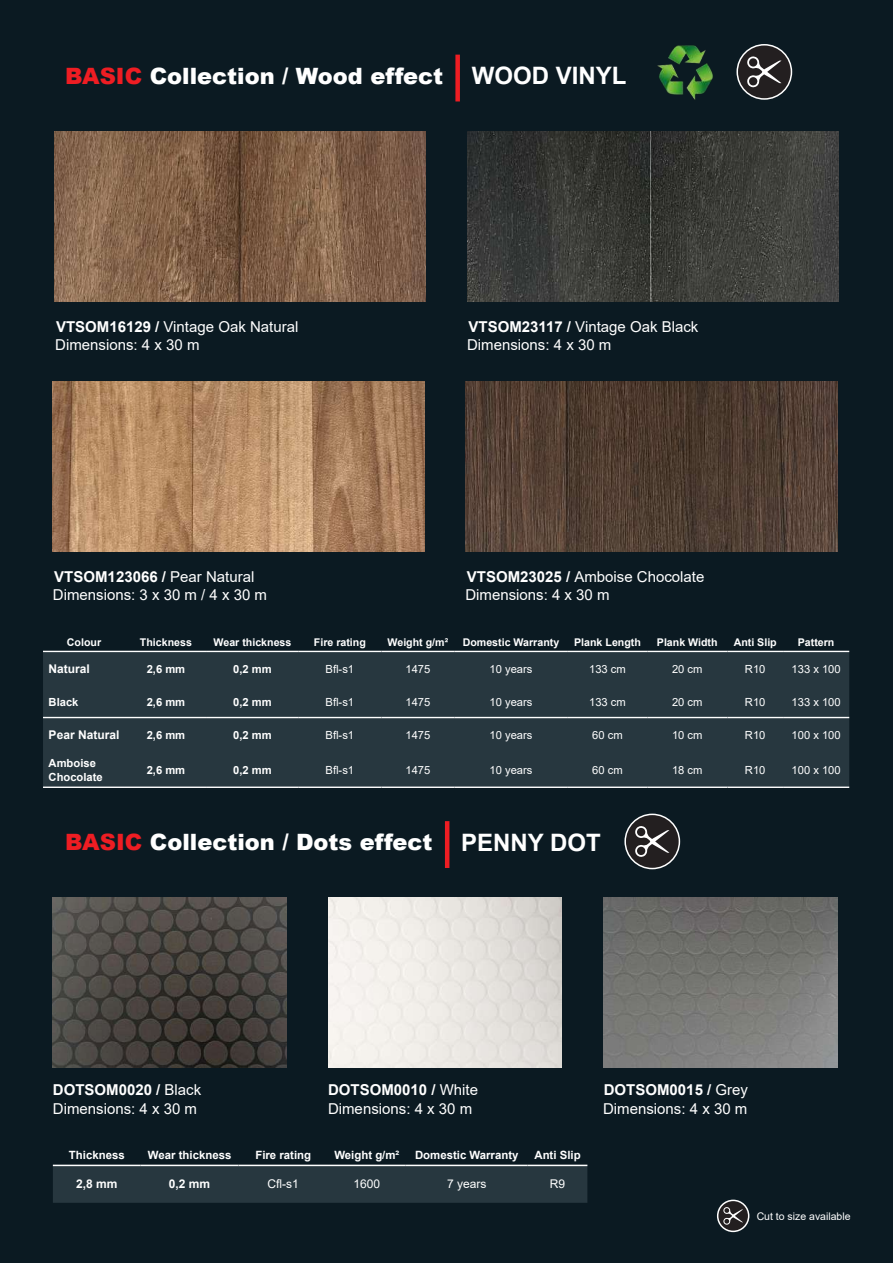
<style>
.page{position:relative;width:893px;height:1263px;background:#0b1a22}
.page>*{position:absolute;margin:0;border:0;box-sizing:border-box;transform-origin:0 0}
.t1{font:900 22.5px "Arial";color:#fff}
.t2{font:15px "Arial";color:#fff}
.t3{font:700 15px "Arial";color:#fff}
.t4{font:700 12px "Arial";color:#fff}
.t5{font:12px "Arial";color:#fff}
.t6{font:700 11.4px "Arial";color:#fff}
.t7{font:11.25px "Arial";color:#fff}
.t8{font:700 11.25px/13.5px "Arial";color:#fff}
.t9{font:700 10.65px "Arial";color:#fff}
.t10{font:10.5px "Arial";color:#fff}
.s1{color:#ee1d23}
.s2{font-weight:700;font-size:24px}
.s3{font-weight:700}
.s4{font-weight:400}
</style>
<div class="page">
<img style="left:467px;top:132px;width:372px;height:170px">
<img style="left:55px;top:132px;width:371px;height:170px">
<img style="left:657px;top:45px;width:56px;height:55px">
<div style="left:455px;top:55px;width:5px;height:46px;background:#ee1d23"></div>
<img style="left:465px;top:382px;width:372px;height:170px">
<img style="left:53px;top:382px;width:371px;height:170px">
<div style="left:43px;top:652px;width:806px;height:134px;background:#27373f"></div>
<hr style="left:43px;top:651px;width:82px;height:1px;background:#fff">
<hr style="left:125px;top:651px;width:82px;height:1px;background:#fff">
<hr style="left:207px;top:651px;width:91px;height:1px;background:#fff">
<hr style="left:298px;top:651px;width:84px;height:1px;background:#fff">
<hr style="left:382px;top:651px;width:72px;height:1px;background:#fff">
<hr style="left:454px;top:651px;width:114px;height:1px;background:#fff">
<hr style="left:568px;top:651px;width:79px;height:1px;background:#fff">
<hr style="left:647px;top:651px;width:80px;height:1px;background:#fff">
<hr style="left:727px;top:651px;width:56px;height:1px;background:#fff">
<hr style="left:783px;top:651px;width:66px;height:1px;background:#fff">
<hr style="left:43px;top:717px;width:82px;height:1px;background:#fff">
<hr style="left:125px;top:717px;width:82px;height:1px;background:#fff">
<hr style="left:207px;top:717px;width:91px;height:1px;background:#fff">
<hr style="left:298px;top:717px;width:84px;height:1px;background:#fff">
<hr style="left:382px;top:717px;width:72px;height:1px;background:#fff">
<hr style="left:454px;top:717px;width:114px;height:1px;background:#fff">
<hr style="left:568px;top:717px;width:79px;height:1px;background:#fff">
<hr style="left:647px;top:717px;width:80px;height:1px;background:#fff">
<hr style="left:727px;top:717px;width:56px;height:1px;background:#fff">
<hr style="left:783px;top:717px;width:66px;height:1px;background:#fff">
<hr style="left:43px;top:786px;width:82px;height:2px;background:#fff">
<hr style="left:125px;top:786px;width:82px;height:2px;background:#fff">
<hr style="left:207px;top:786px;width:91px;height:2px;background:#fff">
<hr style="left:298px;top:786px;width:84px;height:2px;background:#fff">
<hr style="left:382px;top:786px;width:72px;height:2px;background:#fff">
<hr style="left:454px;top:786px;width:114px;height:2px;background:#fff">
<hr style="left:568px;top:786px;width:79px;height:2px;background:#fff">
<hr style="left:647px;top:786px;width:80px;height:2px;background:#fff">
<hr style="left:727px;top:786px;width:56px;height:2px;background:#fff">
<hr style="left:783px;top:786px;width:66px;height:2px;background:#fff">
<img style="left:53px;top:897px;width:234px;height:170px">
<img style="left:328px;top:897px;width:234px;height:170px">
<img style="left:603px;top:897px;width:234px;height:170px">
<div style="left:53px;top:1166px;width:534px;height:37px;background:#27373f"></div>
<hr style="left:53px;top:1165px;width:88px;height:1px;background:#fff">
<hr style="left:141px;top:1165px;width:98px;height:1px;background:#fff">
<hr style="left:239px;top:1165px;width:89px;height:1px;background:#fff">
<hr style="left:328px;top:1165px;width:78px;height:1px;background:#fff">
<hr style="left:406px;top:1165px;width:122px;height:1px;background:#fff">
<hr style="left:528px;top:1165px;width:59px;height:1px;background:#fff">
<hr style="left:445px;top:821px;width:4px;height:47px;background:#ee1d23">
<div style="left:737px;top:45px;width:54px;height:54px;background:#231f20;border-radius:50%"></div>
<div style="left:736px;top:44px;width:56px;height:56px;border:2px solid #fff;border-radius:50%"></div>
<svg style="left:747px;top:56px;width:34px;height:31px"></svg>
<div style="left:625px;top:814px;width:54px;height:54px;background:#231f20;border-radius:50%"></div>
<div style="left:624px;top:814px;width:56px;height:55px;border:2px solid #fff;border-radius:50%"></div>
<svg style="left:635px;top:826px;width:34px;height:31px"></svg>
<div style="left:718px;top:1200px;width:31px;height:31px;background:#231f20;border-radius:50%"></div>
<div style="left:717px;top:1199px;width:32px;height:33px;border:2px solid #fff;border-radius:50%"></div>
<svg style="left:723px;top:1207px;width:20px;height:18px"></svg>
<h1 class="t1" style="left:65px;top:59px;width:563px"><span class="s1">BASIC</span> Collection / Wood effect <span class="s2">WOOD VINYL</span></h1>
<p class="t2" style="left:56px;top:316px;width:244px"><span class="s3">VTSOM16129 /</span> Vintage Oak Natural</p>
<p class="t2" style="left:469px;top:316px;width:231px"><span class="s3">VTSOM23117 /</span> Vintage Oak Black</p>
<p class="t2" style="left:55px;top:334px;width:146px">Dimensions: 4 x 30 m</p>
<p class="t2" style="left:467px;top:334px;width:146px">Dimensions: 4 x 30 m</p>
<p class="t3" style="left:54px;top:566px;width:202px">VTSOM123066 / <span class="s4">Pear Natural</span></p>
<p class="t2" style="left:467px;top:566px;width:239px"><span class="s3">VTSOM23025 /</span> Amboise Chocolate</p>
<p class="t2" style="left:53px;top:584px;width:216px">Dimensions: 3 x 30 m / 4 x 30 m</p>
<p class="t2" style="left:465px;top:584px;width:146px">Dimensions: 4 x 30 m</p>
<p class="t9" style="left:67px;top:634px;width:36px">Colour</p>
<p class="t9" style="left:140px;top:634px;width:54px">Thickness</p>
<p class="t9" style="left:214px;top:634px;width:79px">Wear thickness</p>
<p class="t9" style="left:314px;top:634px;width:53px">Fire rating</p>
<p class="t9" style="left:388px;top:634px;width:62px">Weight g/m²</p>
<p class="t9" style="left:463px;top:634px;width:98px">Domestic Warranty</p>
<p class="t9" style="left:574px;top:634px;width:68px">Plank Length</p>
<p class="t9" style="left:657px;top:634px;width:62px">Plank Width</p>
<p class="t9" style="left:734px;top:634px;width:45px">Anti Slip</p>
<p class="t9" style="left:798px;top:634px;width:38px">Pattern</p>
<p class="t4" style="left:49px;top:660px;width:43px">Natural</p>
<p class="t8" style="left:147px;top:662px;width:40px">2,6 mm</p>
<p class="t8" style="left:233px;top:662px;width:40px">0,2 mm</p>
<p class="t7" style="left:326px;top:661px;width:30px">Bfl-s1</p>
<p class="t7" style="left:405px;top:661px;width:26px">1475</p>
<p class="t7" style="left:490px;top:661px;width:44px">10 years</p>
<p class="t7" style="left:589px;top:661px;width:38px">133 cm</p>
<p class="t7" style="left:672px;top:661px;width:32px">20 cm</p>
<p class="t7" style="left:745px;top:661px;width:22px">R10</p>
<p class="t7" style="left:792px;top:661px;width:51px">133 x 100</p>
<p class="t8" style="left:49px;top:695px;width:31px">Black</p>
<p class="t8" style="left:147px;top:695px;width:40px">2,6 mm</p>
<p class="t8" style="left:233px;top:695px;width:40px">0,2 mm</p>
<p class="t7" style="left:326px;top:694px;width:30px">Bfl-s1</p>
<p class="t7" style="left:405px;top:694px;width:26px">1475</p>
<p class="t7" style="left:490px;top:694px;width:44px">10 years</p>
<p class="t7" style="left:589px;top:694px;width:38px">133 cm</p>
<p class="t7" style="left:672px;top:694px;width:32px">20 cm</p>
<p class="t7" style="left:745px;top:694px;width:22px">R10</p>
<p class="t7" style="left:792px;top:694px;width:51px">133 x 100</p>
<p class="t4" style="left:49px;top:727px;width:72px">Pear Natural</p>
<p class="t8" style="left:147px;top:728px;width:40px">2,6 mm</p>
<p class="t8" style="left:233px;top:728px;width:40px">0,2 mm</p>
<p class="t7" style="left:326px;top:727px;width:30px">Bfl-s1</p>
<p class="t7" style="left:405px;top:727px;width:26px">1475</p>
<p class="t7" style="left:490px;top:727px;width:44px">10 years</p>
<p class="t7" style="left:592px;top:727px;width:32px">60 cm</p>
<p class="t7" style="left:672px;top:727px;width:32px">10 cm</p>
<p class="t7" style="left:745px;top:727px;width:22px">R10</p>
<p class="t7" style="left:792px;top:727px;width:51px">100 x 100</p>
<p class="t8" style="left:49px;top:757px;width:56px">Amboise<br>Chocolate</p>
<p class="t8" style="left:147px;top:763px;width:40px">2,6 mm</p>
<p class="t8" style="left:233px;top:763px;width:40px">0,2 mm</p>
<p class="t7" style="left:326px;top:762px;width:30px">Bfl-s1</p>
<p class="t7" style="left:405px;top:762px;width:26px">1475</p>
<p class="t7" style="left:490px;top:762px;width:44px">10 years</p>
<p class="t7" style="left:592px;top:762px;width:32px">60 cm</p>
<p class="t7" style="left:672px;top:762px;width:32px">18 cm</p>
<p class="t7" style="left:745px;top:762px;width:22px">R10</p>
<p class="t7" style="left:792px;top:762px;width:51px">100 x 100</p>
<h1 class="t1" style="left:65px;top:826px;width:537px"><span class="s1">BASIC</span> Collection / Dots effect <span class="s2">PENNY DOT</span></h1>
<p class="t3" style="left:53px;top:1079px;width:150px">DOTSOM0020 / <span class="s4">Black</span></p>
<p class="t3" style="left:328px;top:1079px;width:152px">DOTSOM0010 / <span class="s4">White</span></p>
<p class="t3" style="left:604px;top:1079px;width:146px">DOTSOM0015 / <span class="s4">Grey</span></p>
<p class="t2" style="left:53px;top:1098px;width:146px">Dimensions: 4 x 30 m</p>
<p class="t2" style="left:328px;top:1098px;width:146px">Dimensions: 4 x 30 m</p>
<p class="t2" style="left:603px;top:1098px;width:146px">Dimensions: 4 x 30 m</p>
<p class="t6" style="left:69px;top:1147px;width:57px">Thickness</p>
<p class="t6" style="left:148px;top:1147px;width:85px">Wear thickness</p>
<p class="t6" style="left:255px;top:1147px;width:57px">Fire rating</p>
<p class="t6" style="left:334px;top:1147px;width:67px">Weight g/m²</p>
<p class="t6" style="left:415px;top:1147px;width:105px">Domestic Warranty</p>
<p class="t6" style="left:534px;top:1147px;width:48px">Anti Slip</p>
<p class="t4" style="left:76px;top:1176px;width:43px">2,8 mm</p>
<p class="t4" style="left:169px;top:1176px;width:43px">0,2 mm</p>
<p class="t5" style="left:268px;top:1176px;width:33px">Cfl-s1</p>
<p class="t5" style="left:354px;top:1176px;width:28px">1600</p>
<p class="t5" style="left:447px;top:1176px;width:41px">7 years</p>
<p class="t5" style="left:550px;top:1176px;width:17px">R9</p>
<p class="t10" style="left:757px;top:1209px;width:95px">Cut to size available</p>
</div>
